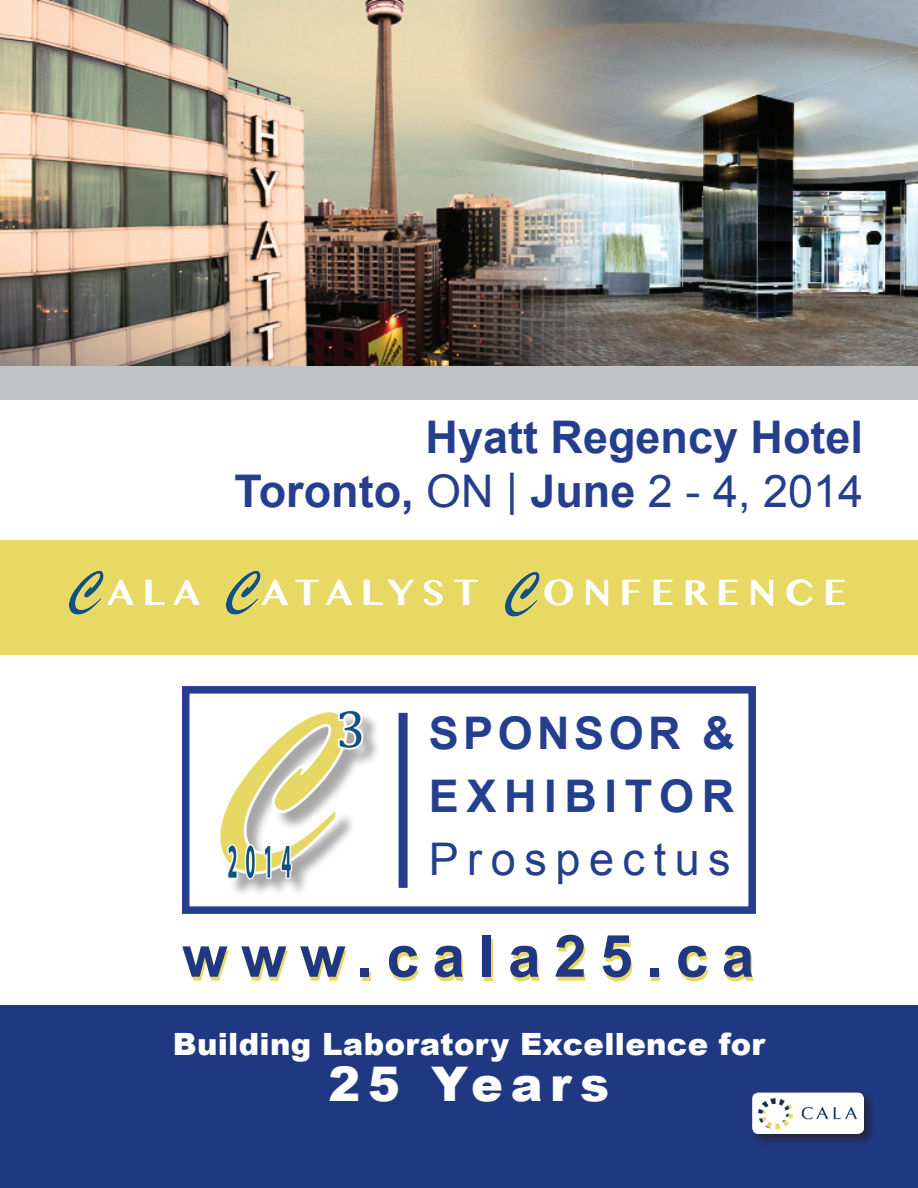
<style>
.page{position:relative;width:918px;height:1188px;background:#fff}
.page>*{position:absolute;margin:0;border:0;box-sizing:border-box;transform-origin:0 0}
.t1{font:700 58.5px "Arial";letter-spacing:.23em;color:#203882}
.t2{font:900 47.7px "Arial";letter-spacing:.16em;color:#fff}
.t3{font:700 45px/54px "Arial";color:#253f8e;text-align:right}
.t4{font:700 45px/63px "Arial";letter-spacing:.16em;color:#253f8e}
.t5{font:45px "Arial";letter-spacing:.19em;color:#253f8e}
.t6{font:700 36px "Lao MN";letter-spacing:.23em;color:#fff}
.t7{font:700 36px "Lao MN";letter-spacing:.185em;color:#fff}
.t8{font:900 30.6px "Arial";letter-spacing:.01em;color:#fff}
.s1{font-weight:400}
</style>
<div class="page">
<div style="left:0;top:1005px;width:918px;height:183px;background:#203882"></div>
<div style="left:182px;top:686px;width:574px;height:228px;border:8px solid #253f8e"></div>
<div style="left:0;top:540px;width:918px;height:114px;background:#e8d864"></div>
<div style="left:749px;top:1089px;width:128px;height:58px;background:#231f20;opacity:.75"></div>
<img style="left:752px;top:1093px;width:112px;height:41px">
<img style="left:220px;top:710px;width:158px;height:181px">
<div style="left:0;top:350px;width:918px;height:50px;background:#c1c2c4"></div>
<img style="left:0;top:0;width:918px;height:365px">
<img style="left:68px;top:570px;width:36px;height:45px">
<img style="left:225px;top:570px;width:36px;height:45px">
<img style="left:504px;top:571px;width:36px;height:46px">
<div style="left:399px;top:713px;width:9px;height:175px;background:#253f8e"></div>
<p class="t3" style="left:235px;top:411px;width:630px">Hyatt Regency Hotel<br>Toronto, <span class="s1">ON |</span> June <span class="s1">2 - 4, 2014</span></p>
<p class="t6" style="left:108px;top:568px;width:94px">ALA</p>
<p class="t7" style="left:262px;top:568px;width:219px">ATALYST</p>
<p class="t6" style="left:543px;top:568px;width:306px">ONFERENCE</p>
<p class="t4" style="left:429px;top:703px;width:308px">SPONSOR &amp;<br>EXHIBITOR</p>
<p class="t5" style="left:429px;top:829px;width:304px">Prospectus</p>
<h1 class="t1" style="left:182px;top:918px;width:574px">www.cala25.ca</h1>
<p class="t8" style="left:173px;top:1022px;width:594px">Building Laboratory Excellence for</p>
<p class="t2" style="left:329px;top:1049px;width:282px">25 Years</p>
</div>
